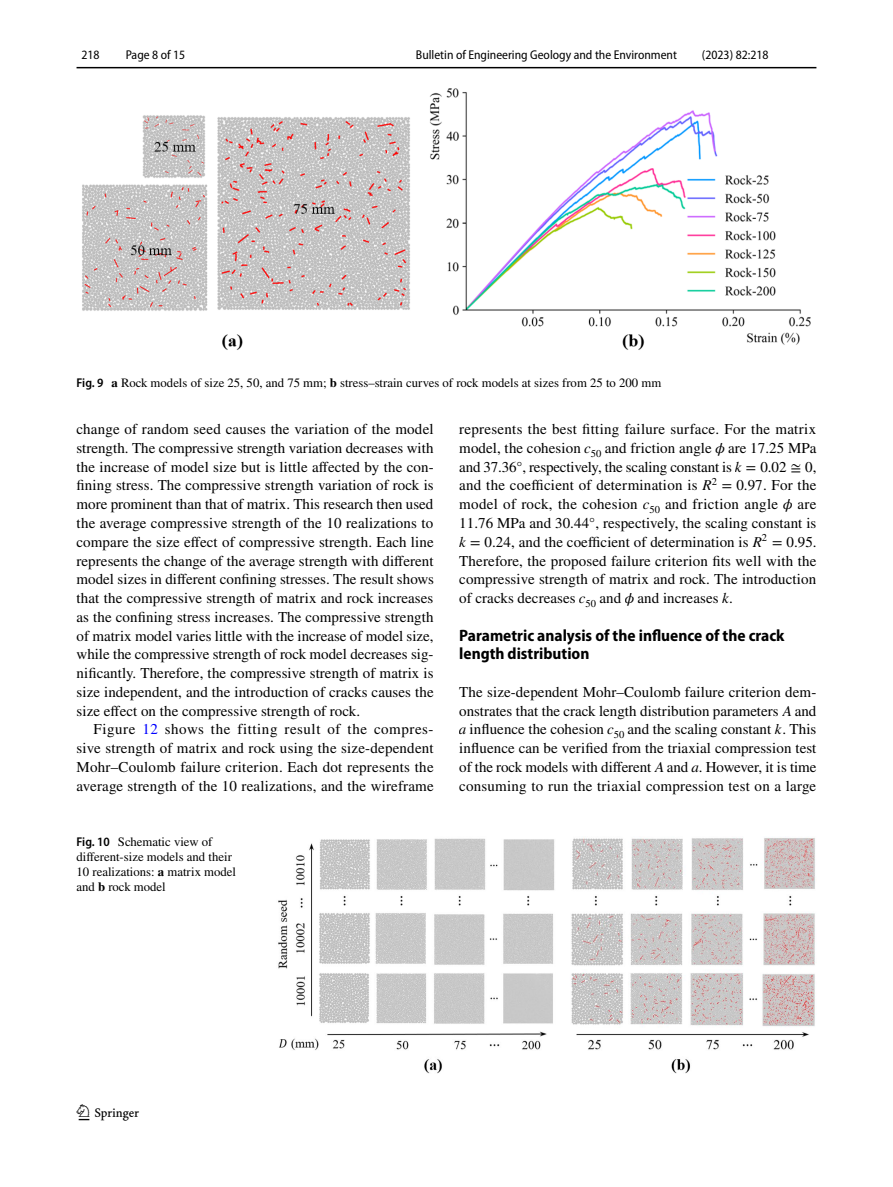
<style>
.page{position:relative;width:893px;height:1187px;background:#fff}
.page>*{position:absolute;margin:0;border:0;box-sizing:border-box;transform-origin:0 0}
.t1{font:22.5px "Springnew Regular 2";color:#000}
.t2{font:700 semi-condensed 16.5px/18.8px "Myriad Pro";color:#000}
.t3{font:15px/18.8px "STIX";letter-spacing:.005em;color:#000;text-align:justify}
.t4{font:12.75px/15px "STIX";color:#000}
.t5{font:semi-condensed 12.75px "Myriad Pro";color:#000}
.s1{font-family:"Myriad Pro";font-weight:600;font-stretch:semi-condensed}
.s2{font-weight:700}
.s3{color:#00f}
.s4{font-family:"STIX General Italic 127"}
.s5{font-family:"STIX Math Italic 87"}
.s6{font-family:"STIX General Italic 136"}
.s7{font-family:"STIX Math Regular 68"}
.s8{font-family:"STIX General Regular 64"}
.s9{font-family:"STIX General Italic 137"}
.s10{font-family:"STIX Math Regular 65"}
.s11{font-family:"STIX General Regular 65"}
.s12{font-family:"STIX General Italic 124"}
.s13{font-family:"STIX Math Italic 85"}
.s14{font-family:"STIX General Italic 125"}
.s15{font-family:"STIX Math Regular 66"}
.s16{font-family:"STIX General Regular 59"}
.s17{font-family:"STIX General Italic 126"}
.s18{font-family:"STIX Math Regular 67"}
.s19{font-family:"STIX General Regular 60"}
.s20{font-family:"STIX General Italic 128"}
.s21{font-family:"STIX Math Italic 86"}
.s22{font-family:"STIX General Italic 129"}
.s23{font-family:"STIX General Italic 130"}
.s24{font-family:"STIX General Italic 131"}
.s25{font-family:"STIX General Italic 132"}
.s26{font-family:"STIX General Italic 133"}
.s27{font-family:"STIX General Italic 134"}
.s28{font-family:"STIX General Italic 135"}
</style>
<div class="page">
<hr style="left:77px;top:67px;width:739px;height:1px;background:#000">
<img style="left:82px;top:88px;width:729px;height:262px">
<img style="left:278px;top:836px;width:537px;height:237px">
<p class="t5" style="left:82px;top:48px;width:20px">218</p>
<p class="t5" style="left:126px;top:48px;width:61px">Page 8 of 15</p>
<p class="t5" style="left:416px;top:48px;width:263px">Bulletin of Engineering Geology and the Environment</p>
<p class="t5" style="left:702px;top:48px;width:68px">(2023) 82:218</p>
<p class="t4" style="left:77px;top:376px;width:586px"><span class="s1">Fig. 9</span> <span class="s2">a</span> Rock models of size 25, 50, and 75 mm; <span class="s2">b</span> stress–strain curves of rock models at sizes from 25 to 200 mm</p>
<p class="t3" style="left:77px;top:421px;width:359px">change of random seed causes the variation of the model strength. The compressive strength variation decreases with the increase of model size but is little affected by the con&shy;fining stress. The compressive strength variation of rock is more prominent than that of matrix. This research then used the average compressive strength of the 10 realizations to compare the size effect of compressive strength. Each line represents the change of the average strength with different model sizes in different confining stresses. The result shows that the compressive strength of matrix and rock increases as the confining stress increases. The compressive strength of matrix model varies little with the increase of model size, while the compressive strength of rock model decreases sig&shy;nificantly. Therefore, the compressive strength of matrix is size independent, and the introduction of cracks causes the size effect on the compressive strength of rock.</p>
<p class="t3" style="left:77px;top:721px;width:359px;text-indent:17px">Figure <span class="s3">12</span> shows the fitting result of the compres&shy;sive strength of matrix and rock using the size-dependent Mohr–Coulomb failure criterion. Each dot represents the average strength of the 10 realizations, and the wireframe</p>
<p class="t4" style="left:77px;top:835px;width:161px"><span class="s1">Fig. 10</span> Schematic view of different-size models and their<br>10 realizations: <span class="s2">a</span> matrix model and <span class="s2">b</span> rock model</p>
<p class="t3" style="left:459px;top:421px;width:359px">represents the best fitting failure surface. For the matrix model, the cohesion <span class="s4">c</span><sub>50</sub> and friction angle <span class="s5">𝜙</span> are 17.25 MPa and 37.36°, respectively, the scaling constant is <span class="s6">k</span> <span class="s7">=</span> <span class="s8">0.02</span> <span class="s7">≅</span> <span class="s8">0</span>, and the coefficient of determination is <span class="s9">R</span><sup>2</sup> <span class="s10">=</span> <span class="s11">0.97</span>. For the model of rock, the cohesion <span class="s12">c</span><sub>50</sub> and friction angle <span class="s13">𝜙</span> are 11.76 MPa and 30.44°, respectively, the scaling constant is <span class="s14">k</span> <span class="s15">=</span> <span class="s16">0.24</span>, and the coefficient of determination is <span class="s17">R</span><sup>2</sup> <span class="s18">=</span> <span class="s19">0.95</span>.<br>Therefore, the proposed failure criterion fits well with the compressive strength of matrix and rock. The introduction of cracks decreases <span class="s20">c</span><sub>50</sub> and <span class="s21">𝜙</span> and increases <span class="s22">k</span>.</p>
<p class="t2" style="left:459px;top:625px;width:327px">Parametric analysis of the influence of the crack length distribution</p>
<p class="t3" style="left:459px;top:683px;width:359px">The size-dependent Mohr–Coulomb failure criterion dem&shy;onstrates that the crack length distribution parameters <span class="s23">A</span> and <span class="s24">a</span> influence the cohesion <span class="s25">c</span><sub>50</sub> and the scaling constant <span class="s26">k</span>. This influence can be verified from the triaxial compression test of the rock models with different <span class="s27">A</span> and <span class="s28">a</span>. However, it is time consuming to run the triaxial compression test on a large</p>
<h1 class="t1" style="left:79px;top:1104px;width:62px">1 3</h1>
</div>
